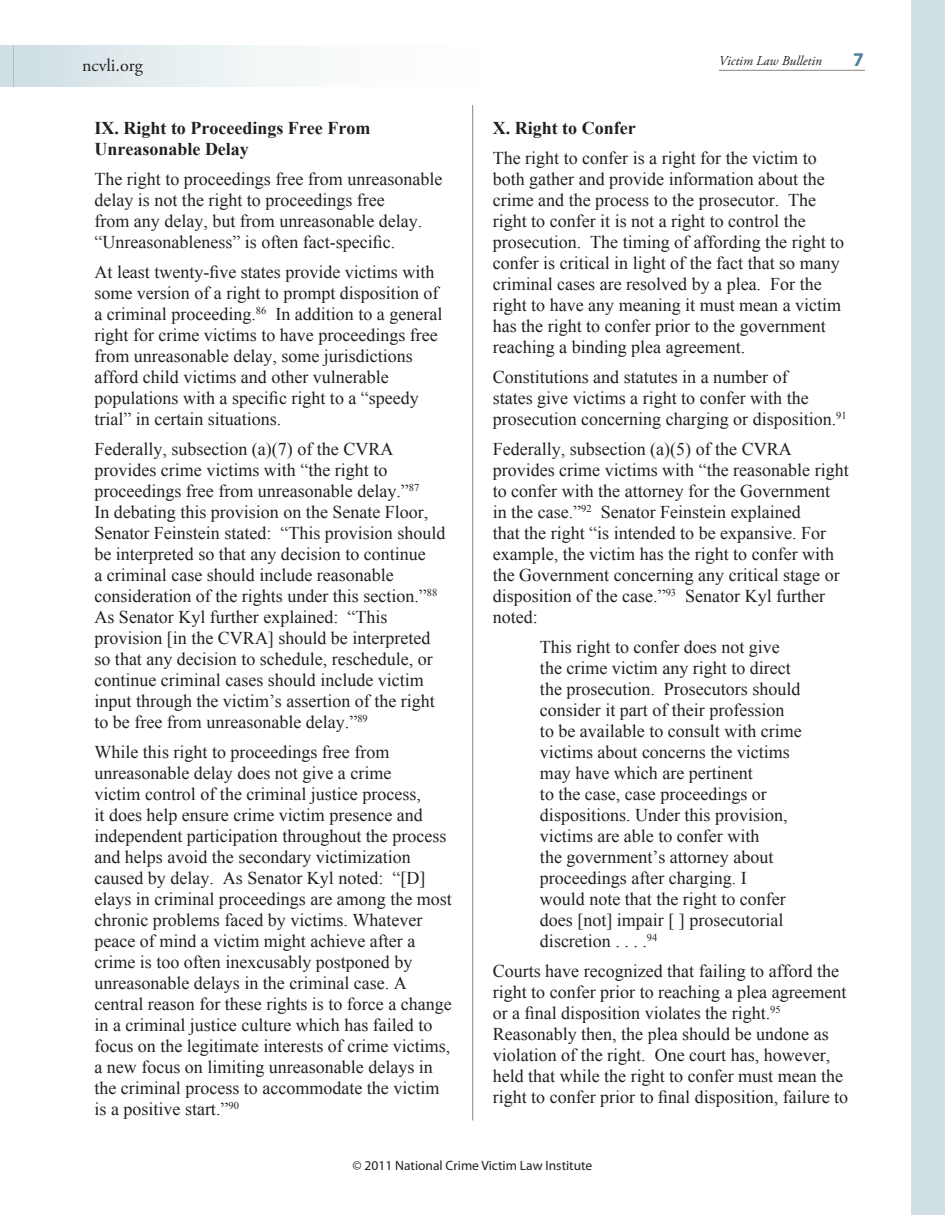
<style>
.page{position:relative;width:945px;height:1215px;background:#fff}
.page>*{position:absolute;margin:0;border:0;box-sizing:border-box;transform-origin:0 0}
.t1{font:700 19.5px "Myriad Pro";color:#4d8497}
.t2{font:18px/21px "Times New Roman";color:#231f20}
.t3{font:700 18px/21px "Times New Roman";color:#231f20}
.t4{font:18px "Adobe Garamond Pro";color:#231f20}
.t5{font:13.5px "Myriad Pro";color:#231f20}
.t6{font:italic 13.5px "Adobe Garamond Pro";color:#231f20}
</style>
<div class="page">
<div style="left:14px;top:46px;width:731px;height:40px;background:linear-gradient(to right,#dde8eb,#fff)"></div>
<div style="left:0;top:46px;width:14px;height:40px;background:#cfdfe4"></div>
<hr style="left:472px;top:105px;width:1px;height:1015px;background:#8c847e">
<div style="left:911px;top:0;width:34px;height:1215px;background:#cfdfe4"></div>
<hr style="left:719px;top:70px;width:146px;height:1px;background:#8c847e">
<p class="t4" style="left:82px;top:54px;width:62px">ncvli.org</p>
<p class="t6" style="left:719px;top:52px;width:105px">Victim Law Bulletin</p>
<p class="t1" style="left:853px;top:46px;width:12px">7</p>
<p class="t3" style="left:94px;top:117px;width:277px">IX. Right to Proceedings Free From<br>Unreasonable Delay</p>
<p class="t2" style="left:94px;top:168px;width:349px">The right to proceedings free from unreasonable delay is not the right to proceedings free<br>from any delay, but from unreasonable delay. “Unreasonableness” is often fact-specific.</p>
<p class="t2" style="left:94px;top:261px;width:349px">At least twenty-five states provide victims with some version of a right to prompt disposition of a criminal proceeding.<sup>86</sup> In addition to a general right for crime victims to have proceedings free from unreasonable delay, some jurisdictions afford child victims and other vulnerable populations with a specific right to a “speedy trial” in certain situations.</p>
<p class="t2" style="left:94px;top:438px;width:353px">Federally, subsection (a)(7) of the CVRA provides crime victims with “the right to proceedings free from unreasonable delay.”<sup>87<br></sup>In debating this provision on the Senate Floor, Senator Feinstein stated: “This provision should be interpreted so that any decision to continue<br>a criminal case should include reasonable consideration of the rights under this section.”<sup>88<br></sup>As Senator Kyl further explained: “This provision [in the CVRA] should be interpreted so that any decision to schedule, reschedule, or continue criminal cases should include victim input through the victim’s assertion of the right to be free from unreasonable delay.”<sup>89</sup></p>
<p class="t2" style="left:94px;top:741px;width:359px">While this right to proceedings free from unreasonable delay does not give a crime<br>victim control of the criminal justice process,<br>it does help ensure crime victim presence and independent participation throughout the process and helps avoid the secondary victimization caused by delay. As Senator Kyl noted: “[D] elays in criminal proceedings are among the most chronic problems faced by victims. Whatever peace of mind a victim might achieve after a crime is too often inexcusably postponed by unreasonable delays in the criminal case. A central reason for these rights is to force a change in a criminal justice culture which has failed to focus on the legitimate interests of crime victims, a new focus on limiting unreasonable delays in the criminal process to accommodate the victim is a positive start.”<sup>90</sup></p>
<p class="t3" style="left:493px;top:117px;width:144px">X. Right to Confer</p>
<p class="t2" style="left:493px;top:147px;width:353px">The right to confer is a right for the victim to both gather and provide information about the crime and the process to the prosecutor. The right to confer it is not a right to control the prosecution. The timing of affording the right to confer is critical in light of the fact that so many criminal cases are resolved by a plea. For the right to have any meaning it must mean a victim has the right to confer prior to the government reaching a binding plea agreement.</p>
<p class="t2" style="left:493px;top:366px;width:355px">Constitutions and statutes in a number of<br>states give victims a right to confer with the prosecution concerning charging or disposition.<sup>91</sup></p>
<p class="t2" style="left:493px;top:438px;width:357px">Federally, subsection (a)(5) of the CVRA provides crime victims with “the reasonable right to confer with the attorney for the Government<br>in the case.”<sup>92</sup> Senator Feinstein explained<br>that the right “is intended to be expansive. For example, the victim has the right to confer with the Government concerning any critical stage or disposition of the case.”<sup>93</sup> Senator Kyl further noted:</p>
<p class="t2" style="left:540px;top:636px;width:263px">This right to confer does not give the crime victim any right to direct the prosecution. Prosecutors should consider it part of their profession to be available to consult with crime victims about concerns the victims may have which are pertinent<br>to the case, case proceedings or dispositions. Under this provision, victims are able to confer with<br>the government’s attorney about proceedings after charging. I<br>would note that the right to confer does [not] impair [ ] prosecutorial discretion . . . .<sup>94</sup></p>
<p class="t2" style="left:493px;top:960px;width:357px">Courts have recognized that failing to afford the right to confer prior to reaching a plea agreement or a final disposition violates the right.<sup>95<br></sup>Reasonably then, the plea should be undone as violation of the right. One court has, however, held that while the right to confer must mean the right to confer prior to final disposition, failure to</p>
<p class="t5" style="left:353px;top:1157px;width:241px">© 2011 National Crime Victim Law Institute</p>
</div>
